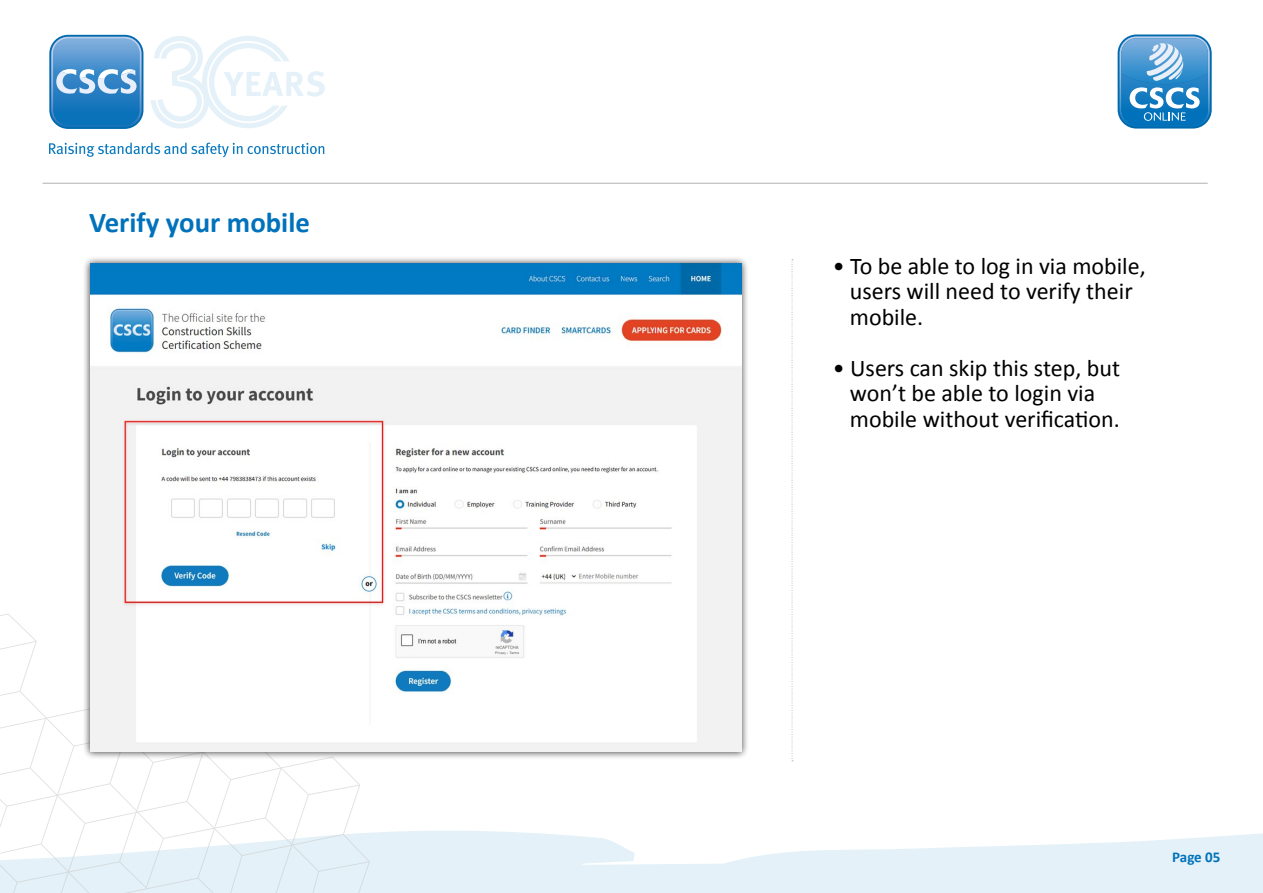
<style>
.page{position:relative;width:1263px;height:893px;background:#fff}
.page>*{position:absolute;margin:0;border:0;box-sizing:border-box;transform-origin:0 0}
.t1{font:700 28.8px "Calibri";color:#0072bb}
.t2{font:24px/25.5px "Calibri";color:#000}
.t3{font:700 15px "Calibri";letter-spacing:-.005em;color:#0072bb}
</style>
<div class="page">
<svg style="left:370px;top:831px;width:893px;height:62px;fill:#e4f1f8"></svg>
<svg style="left:0;top:641px;width:36px;height:9px"></svg>
<svg style="left:0;top:663px;width:370px;height:230px"></svg>
<svg style="left:792px;top:259px;width:1px;height:502px"></svg>
<div style="left:82px;top:256px;width:667px;height:503px;background:#000;opacity:.75"></div>
<img style="left:90px;top:264px;width:651px;height:488px">
<svg style="left:151px;top:36px;width:174px;height:93px"></svg>
<svg style="left:49px;top:143px;width:275px;height:14px"></svg>
<svg style="left:49px;top:35px;width:94px;height:94px"></svg>
<svg style="left:51px;top:37px;width:91px;height:90px"></svg>
<hr style="left:43px;top:183px;width:1165px;height:1px;background:#b3b2b2">
<div style="left:1117px;top:35px;width:95px;height:94px;background:#0069ad;border-radius:19px"></div>
<svg style="left:1119px;top:36px;width:91px;height:91px"></svg>
<p class="t1" style="left:89px;top:202px;width:222px">Verify your mobile</p>
<p class="t2" style="left:850px;top:252px;width:297px;text-indent:-17px">• To be able to log in via mobile, users will need to verify their mobile.</p>
<p class="t2" style="left:850px;top:354px;width:272px;text-indent:-17px">• Users can skip this step, but won’t be able to login via mobile without verification.</p>
<p class="t3" style="left:1172px;top:846px;width:50px">Page 05</p>
</div>
